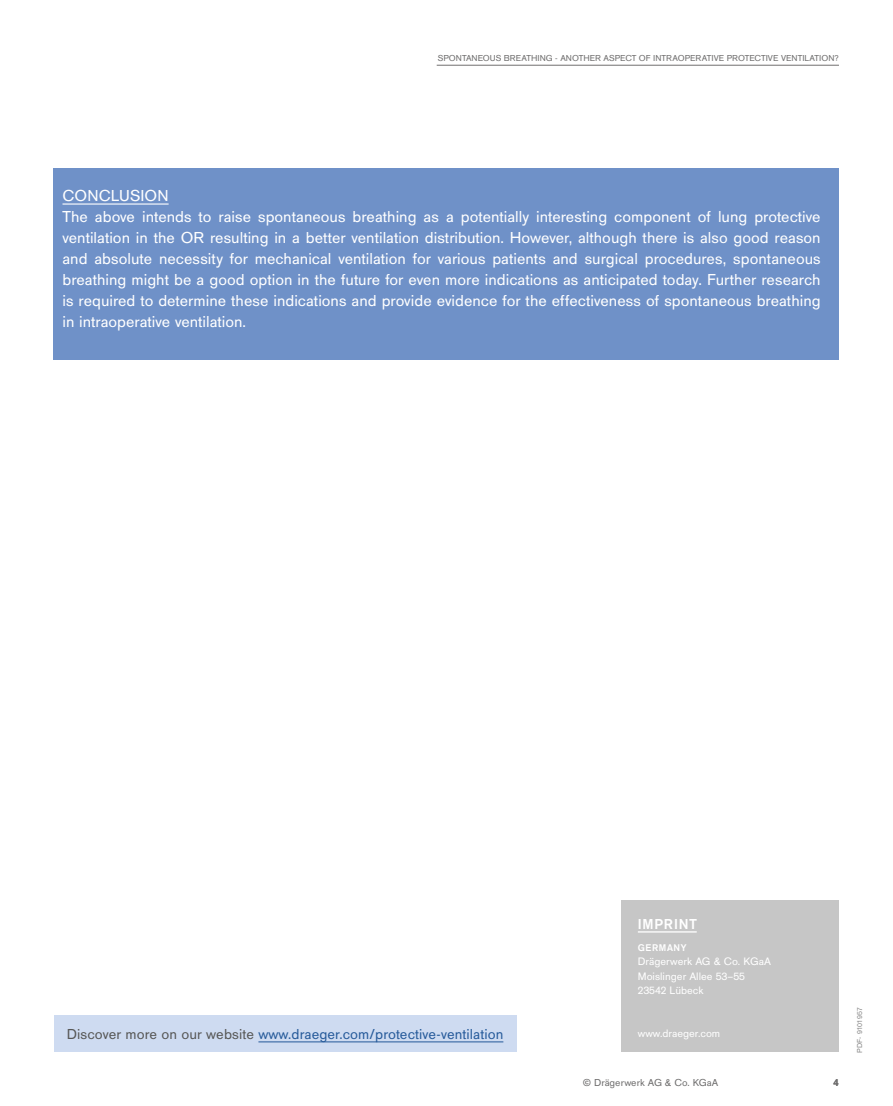
<style>
.page{position:relative;width:893px;height:1106px;background:#fff}
.page>*{position:absolute;margin:0;border:0;box-sizing:border-box;transform-origin:0 0}
.t1{font:16.5px/21px "Draeger San";color:#fff}
.t2{font:15px "Draeger San";letter-spacing:.005em;color:#275b9b}
.t3{font:700 15px "Draeger San";letter-spacing:.05em;color:#fff}
.t4{font:11.25px/14.2px "Draeger San";color:#fff}
.t5{font:10.5px "Draeger San";color:#706f6f}
.t6{font:700 10.5px "Draeger San";color:#706f6f}
.t7{font:700 10.2px "Draeger San";letter-spacing:.055em;color:#fff}
.t8{font:9px "Draeger San";color:#706f6f}
.t9{font:7.5px "Draeger San";letter-spacing:.025em;color:#878787}
.s1{color:#575756}
</style>
<div class="page">
<hr style="left:437px;top:65px;width:402px;height:1px;background:#706f6f">
<div style="left:53px;top:168px;width:786px;height:191px;background:#6f91c8"></div>
<div style="left:621px;top:900px;width:218px;height:152px;background:#c6c6c6"></div>
<hr style="left:638px;top:931px;width:59px;height:1px;background:#fff">
<hr style="left:63px;top:203px;width:106px;height:2px;background:#fff">
<div style="left:54px;top:1015px;width:462px;height:37px;background:#cedbf1"></div>
<hr style="left:258px;top:1041px;width:245px;height:1px;background:#275b9b">
<p class="t8" style="left:438px;top:53px;width:403px">SPONTANEOUS BREATHING - ANOTHER ASPECT OF INTRAOPERATIVE PROTECTIVE VENTILATION?</p>
<p class="t1" style="left:63px;top:185px;width:760px">CONCLUSION<br>The above intends to raise spontaneous breathing as a potentially interesting component of lung protective ventilation in the OR resulting in a better ventilation distribution. However, although there is also good reason and absolute necessity for mechanical ventilation for various patients and surgical procedures, spontaneous breathing might be a good option in the future for even more indications as anticipated today. Further research is required to determine these indications and provide evidence for the effectiveness of spontaneous breathing in intraoperative ventilation.</p>
<p class="t2" style="left:67px;top:1026px;width:438px"><span class="s1">Discover more on our website</span> www.draeger.com/protective-ventilation</p>
<p class="t3" style="left:638px;top:916px;width:60px">IMPRINT</p>
<p class="t7" style="left:638px;top:942px;width:50px">GERMANY</p>
<p class="t4" style="left:638px;top:954px;width:135px">Drägerwerk AG &amp; Co. KGaA<br>Moislinger Allee 53–55<br>23542 Lübeck</p>
<p class="t4" style="left:638px;top:1026px;width:84px">www.draeger.com</p>
<p class="t5" style="left:583px;top:1076px;width:137px">© Drägerwerk AG &amp; Co. KGaA</p>
<p class="t6" style="left:834px;top:1076px;width:7px">4</p>
<p class="t9" style="left:855px;top:1053px;width:47px;rotate:-90deg">PDF- 9101957</p>
</div>
